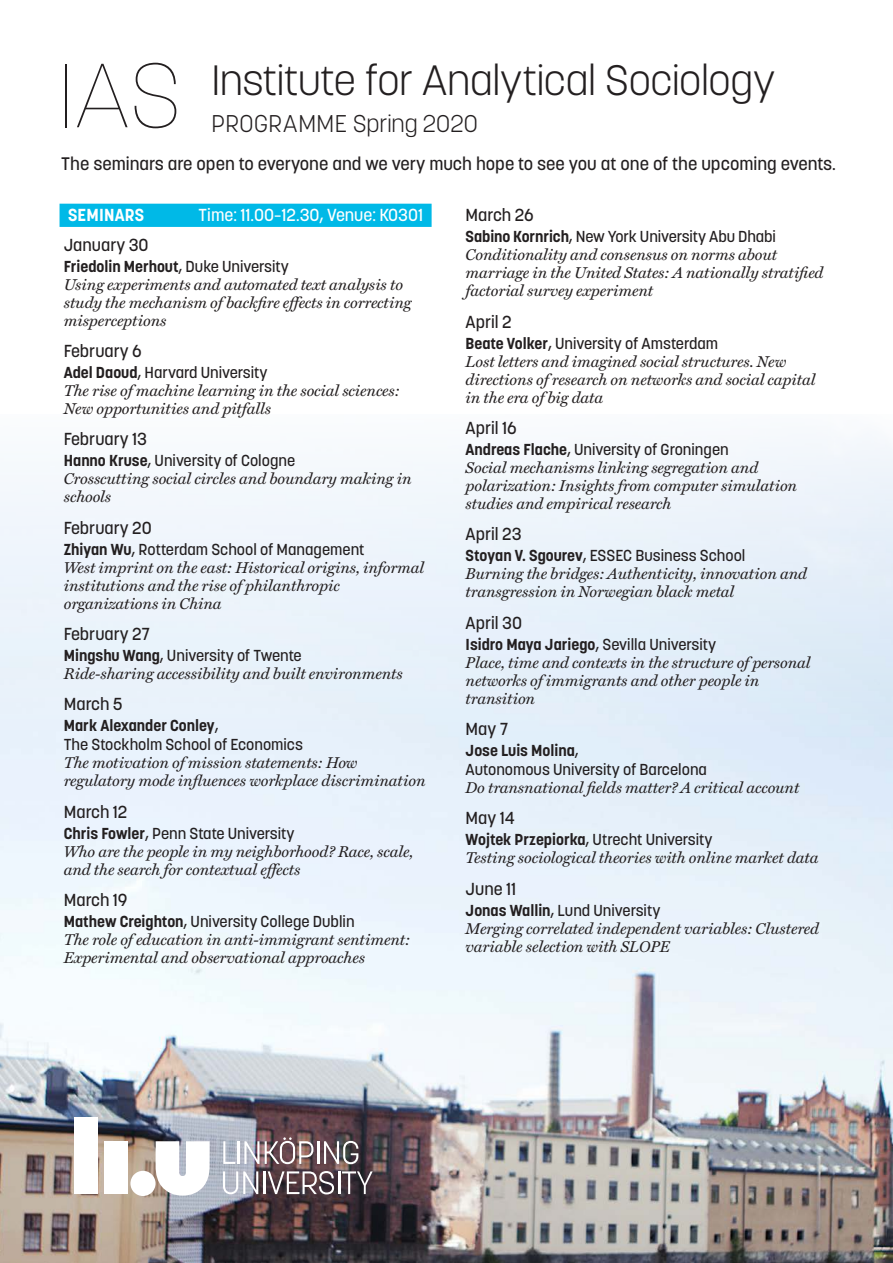
<style>
.page{position:relative;width:893px;height:1263px;background:#fff}
.page>*{position:absolute;margin:0;border:0;box-sizing:border-box;transform-origin:0 0}
.t1{font:300 42px "Korolev Li U";letter-spacing:-.01em;color:#231f20}
.t2{font:300 24px "Korolev Li U";letter-spacing:.005em;color:#231f20}
.t3{font:500 18px "Korolev Li U";color:#231f20}
.t4{font:500 17.25px "Korolev Li U";color:#231f20}
.t5{font:500 17.25px "Korolev Li U";color:#fff}
.t6{font:700 17.25px "Korolev Li U";letter-spacing:.01em;color:#fff}
.t7{font:italic 15.75px/18px "Miller Text";letter-spacing:-.005em;color:#231f20}
.t8{font:500 15.75px/18.9px "Korolev Li U";color:#231f20}
.t9{font:700 15.75px "Korolev Li U";color:#231f20}
.s1{font-weight:100;font-size:90px}
.s2{font-weight:500}
.s3{font-weight:700}
</style>
<div class="page">
<img style="left:0;top:437px;width:893px;height:826px">
<div style="left:104px;top:1141px;width:23px;height:53px;background:#fff"></div>
<div style="left:74px;top:1117px;width:24px;height:77px;background:#fff"></div>
<div style="left:130px;top:1171px;width:26px;height:25px;background:#fff;border-radius:50%"></div>
<svg style="left:156px;top:1141px;width:54px;height:54px"></svg>
<svg style="left:244px;top:1141px;width:15px;height:23px"></svg>
<svg style="left:223px;top:1141px;width:12px;height:23px"></svg>
<hr style="left:238px;top:1141px;width:2px;height:23px;background:#fff">
<hr style="left:317px;top:1141px;width:2px;height:23px;background:#fff">
<svg style="left:324px;top:1141px;width:34px;height:23px"></svg>
<svg style="left:265px;top:1137px;width:48px;height:27px"></svg>
<svg style="left:223px;top:1171px;width:35px;height:23px"></svg>
<hr style="left:263px;top:1171px;width:2px;height:23px;background:#fff">
<hr style="left:338px;top:1171px;width:2px;height:23px;background:#fff">
<svg style="left:268px;top:1171px;width:66px;height:23px"></svg>
<svg style="left:342px;top:1171px;width:31px;height:23px"></svg>
<div style="left:60px;top:204px;width:372px;height:23px;background:#00b9e7"></div>
<h1 class="t1" style="left:57px;top:52px;width:719px"><span class="s1">IAS</span> Institute for Analytical Sociology</h1>
<h2 class="t2" style="left:212px;top:107px;width:268px">PROGRAMME Spring 2020</h2>
<p class="t3" style="left:61px;top:152px;width:776px">The seminars are open to everyone and we very much hope to see you at one of the upcoming events.</p>
<p class="t6" style="left:68px;top:204px;width:78px">SEMINARS</p>
<p class="t5" style="left:199px;top:204px;width:226px">Time: 11.00–12.30, Venue: KO301</p>
<p class="t4" style="left:64px;top:233px;width:86px">January 30</p>
<p class="t9" style="left:64px;top:255px;width:227px">Friedolin Merhout<span class="s2">, Duke University</span></p>
<p class="t7" style="left:64px;top:274px;width:349px">Using experiments and automated text analysis to study the mechanism of backfire effects in correcting misperceptions</p>
<p class="t4" style="left:64px;top:339px;width:80px">February 6</p>
<p class="t8" style="left:64px;top:363px;width:205px"><span class="s3">Adel Daoud</span>, Harvard University</p>
<p class="t7" style="left:64px;top:380px;width:338px">The rise of machine learning in the social sciences:<br>New opportunities and pitfalls</p>
<p class="t4" style="left:64px;top:428px;width:85px">February 13</p>
<p class="t8" style="left:64px;top:451px;width:233px"><span class="s3">Hanno Kruse</span>, University of Cologne</p>
<p class="t7" style="left:64px;top:469px;width:349px">Crosscutting social circles and boundary making in schools</p>
<p class="t4" style="left:64px;top:516px;width:90px">February 20</p>
<p class="t8" style="left:64px;top:539px;width:302px"><span class="s3">Zhiyan Wu</span>, Rotterdam School of Management</p>
<p class="t7" style="left:64px;top:557px;width:362px">West imprint on the east: Historical origins, informal institutions and the rise of philanthropic organizations in China</p>
<p class="t4" style="left:64px;top:622px;width:88px">February 27</p>
<p class="t8" style="left:64px;top:646px;width:240px"><span class="s3">Mingshu Wang</span>, University of Twente</p>
<p class="t7" style="left:64px;top:663px;width:341px">Ride-sharing accessibility and built environments</p>
<p class="t4" style="left:64px;top:693px;width:61px">March 5</p>
<p class="t8" style="left:64px;top:716px;width:241px"><span class="s3">Mark Alexander Conley</span>,<br>The Stockholm School of Economics</p>
<p class="t7" style="left:64px;top:753px;width:363px">The motivation of mission statements: How regulatory mode influences workplace discrimination</p>
<p class="t4" style="left:64px;top:800px;width:65px">March 12</p>
<p class="t8" style="left:64px;top:823px;width:232px"><span class="s3">Chris Fowler</span>, Penn State University</p>
<p class="t7" style="left:64px;top:841px;width:351px">Who are the people in my neighborhood? Race, scale, and the search for contextual effects</p>
<p class="t4" style="left:64px;top:888px;width:65px">March 19</p>
<p class="t8" style="left:64px;top:912px;width:292px"><span class="s3">Mathew Creighton</span>, University College Dublin</p>
<p class="t7" style="left:64px;top:929px;width:348px">The role of education in anti-immigrant sentiment:<br>Experimental and observational approaches</p>
<p class="t4" style="left:466px;top:204px;width:70px">March 26</p>
<p class="t8" style="left:466px;top:227px;width:312px"><span class="s3">Sabino Kornrich</span>, New York University Abu Dhabi</p>
<p class="t7" style="left:466px;top:245px;width:359px">Conditionality and consensus on norms about marriage in the United States: A nationally stratified factorial survey experiment</p>
<p class="t4" style="left:466px;top:310px;width:48px">April 2</p>
<p class="t8" style="left:466px;top:333px;width:254px"><span class="s3">Beate Volker</span>, University of Amsterdam</p>
<p class="t7" style="left:466px;top:351px;width:351px">Lost letters and imagined social structures. New directions of research on networks and social capital in the era of big data</p>
<p class="t4" style="left:466px;top:416px;width:53px">April 16</p>
<p class="t8" style="left:466px;top:440px;width:265px"><span class="s3">Andreas Flache</span>, University of Groningen</p>
<p class="t7" style="left:466px;top:458px;width:333px">Social mechanisms linking segregation and polarization: Insights from computer simulation studies and empirical research</p>
<p class="t4" style="left:466px;top:523px;width:58px">April 23</p>
<p class="t8" style="left:466px;top:546px;width:281px"><span class="s3">Stoyan V. Sgourev</span>, ESSEC Business School</p>
<p class="t7" style="left:466px;top:564px;width:343px">Burning the bridges: Authenticity, innovation and transgression in Norwegian black metal</p>
<p class="t4" style="left:466px;top:611px;width:58px">April 30</p>
<p class="t8" style="left:466px;top:634px;width:252px"><span class="s3">Isidro Maya Jariego</span>, Sevilla University</p>
<p class="t7" style="left:466px;top:652px;width:347px">Place, time and contexts in the structure of personal networks of immigrants and other people in transition</p>
<p class="t4" style="left:466px;top:717px;width:44px">May 7</p>
<p class="t8" style="left:466px;top:741px;width:243px"><span class="s3">Jose Luis Molina</span>,<br>Autonomous University of Barcelona</p>
<p class="t7" style="left:466px;top:777px;width:335px">Do transnational fields matter? A critical account</p>
<p class="t4" style="left:466px;top:807px;width:51px">May 14</p>
<p class="t8" style="left:466px;top:830px;width:249px"><span class="s3">Wojtek Przepiorka</span>, Utrecht University</p>
<p class="t7" style="left:466px;top:848px;width:354px">Testing sociological theories with online market data</p>
<p class="t4" style="left:466px;top:877px;width:52px">June 11</p>
<p class="t8" style="left:466px;top:900px;width:196px"><span class="s3">Jonas Wallin</span>, Lund University</p>
<p class="t7" style="left:466px;top:918px;width:355px">Merging correlated independent variables: Clustered variable selection with SLOPE</p>
</div>
